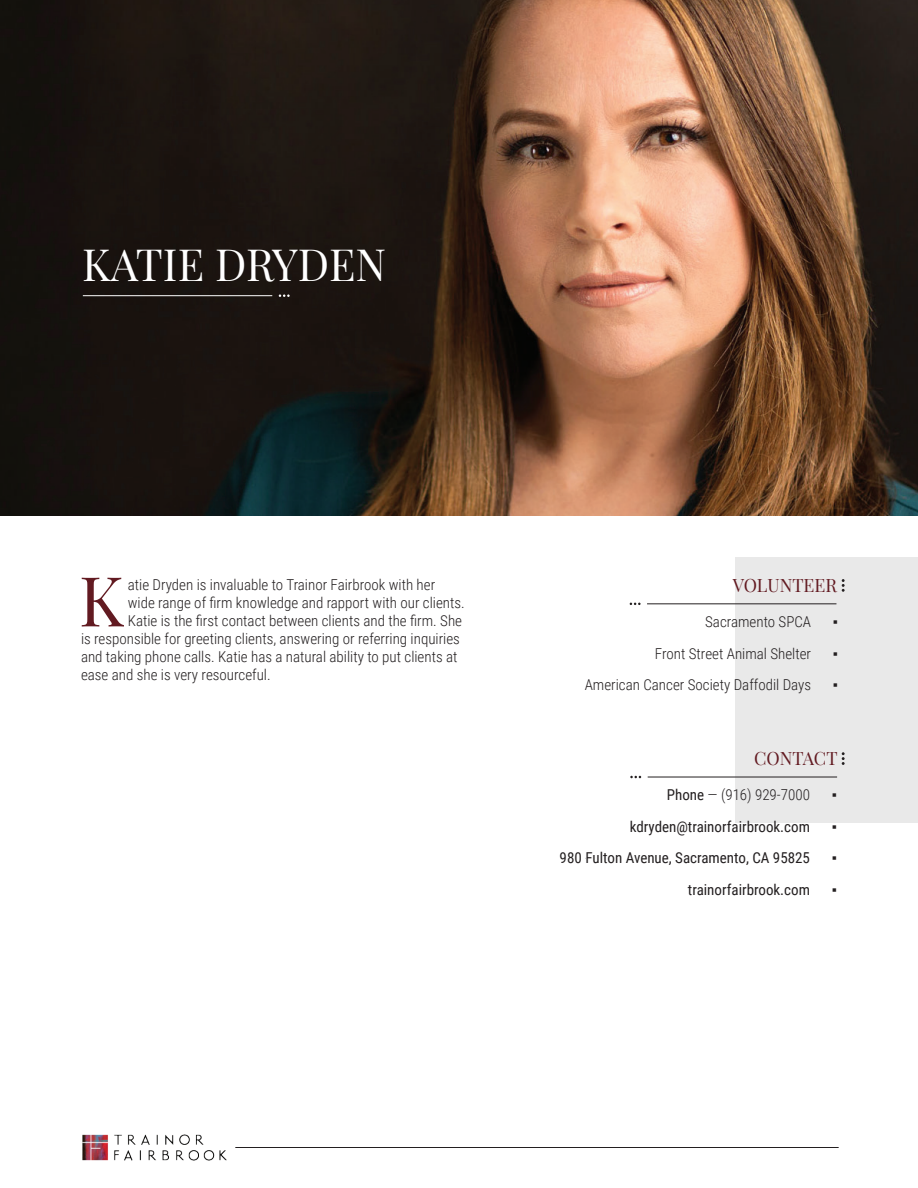
<style>
.page{position:relative;width:918px;height:1188px;background:#fff}
.page>*{position:absolute;margin:0;border:0;box-sizing:border-box;transform-origin:0 0}
.t1{font:69px "Playfair Display";color:#621a21}
.t2{font:43.5px "Playfair Display";color:#fff}
.t3{font:18px "Playfair Display";color:#621a21}
.t4{font:300 15px "Roboto Condensed";color:#231f20}
.t5{font:15px "Roboto Condensed";color:#231f20}
.t6{font:15px "Arial Narrow";color:#231f20}
.s1{font-weight:400}
</style>
<div class="page">
<img style="left:83px;top:1134px;width:144px;height:27px">
<hr style="left:235px;top:1147px;width:604px;height:1px;background:#231f20">
<div style="left:735px;top:557px;width:183px;height:266px;background:#e9e9e9"></div>
<img style="left:0;top:0;width:918px;height:516px">
<hr style="left:83px;top:295px;width:189px;height:1px;background:#fff">
<svg style="left:279px;top:294px;width:11px;height:3px"></svg>
<hr style="left:648px;top:777px;width:189px;height:1px;background:#231f20">
<svg style="left:630px;top:776px;width:11px;height:2px"></svg>
<svg style="left:842px;top:752px;width:3px;height:13px"></svg>
<svg style="left:842px;top:579px;width:3px;height:13px"></svg>
<hr style="left:647px;top:603px;width:189px;height:1px;background:#231f20">
<svg style="left:630px;top:603px;width:11px;height:2px"></svg>
<p class="t2" style="left:82px;top:230px;width:306px">KATIE DRYDEN</p>
<p class="t1" style="left:79px;top:547px;width:47px">K</p>
<p class="t4" style="left:128px;top:574px;width:309px">atie Dryden is invaluable to Trainor Fairbrook with her</p>
<p class="t4" style="left:128px;top:592px;width:338px">wide range of firm knowledge and rapport with our clients.</p>
<p class="t4" style="left:128px;top:610px;width:336px">Katie is the first contact between clients and the firm. She</p>
<p class="t4" style="left:81px;top:628px;width:380px">is responsible for greeting clients, answering or referring inquiries</p>
<p class="t4" style="left:81px;top:646px;width:378px">and taking phone calls. Katie has a natural ability to put clients at</p>
<p class="t4" style="left:81px;top:664px;width:191px">ease and she is very resourceful.</p>
<p class="t3" style="left:733px;top:571px;width:106px">VOLUNTEER</p>
<p class="t4" style="left:705px;top:611px;width:107px">Sacramento SPCA</p>
<p class="t6" style="left:833px;top:611px;width:7px">▪</p>
<p class="t4" style="left:655px;top:643px;width:158px">Front Street Animal Shelter</p>
<p class="t6" style="left:833px;top:642px;width:7px">▪</p>
<p class="t4" style="left:585px;top:674px;width:228px">American Cancer Society Daffodil Days</p>
<p class="t6" style="left:833px;top:674px;width:7px">▪</p>
<p class="t3" style="left:754px;top:744px;width:85px">CONTACT</p>
<p class="t4" style="left:667px;top:785px;width:145px"><span class="s1">Phone</span> — (916) 929-7000</p>
<p class="t6" style="left:832px;top:784px;width:7px">▪</p>
<p class="t5" style="left:630px;top:816px;width:182px">kdryden@trainorfairbrook.com</p>
<p class="t6" style="left:832px;top:816px;width:7px">▪</p>
<p class="t5" style="left:560px;top:848px;width:252px">980-Fulton Avenue, Sacramento, CA 95825</p>
<p class="t6" style="left:832px;top:847px;width:7px">▪</p>
<p class="t5" style="left:688px;top:879px;width:124px">trainorfairbrook.com</p>
<p class="t6" style="left:832px;top:879px;width:7px">▪</p>
</div>
